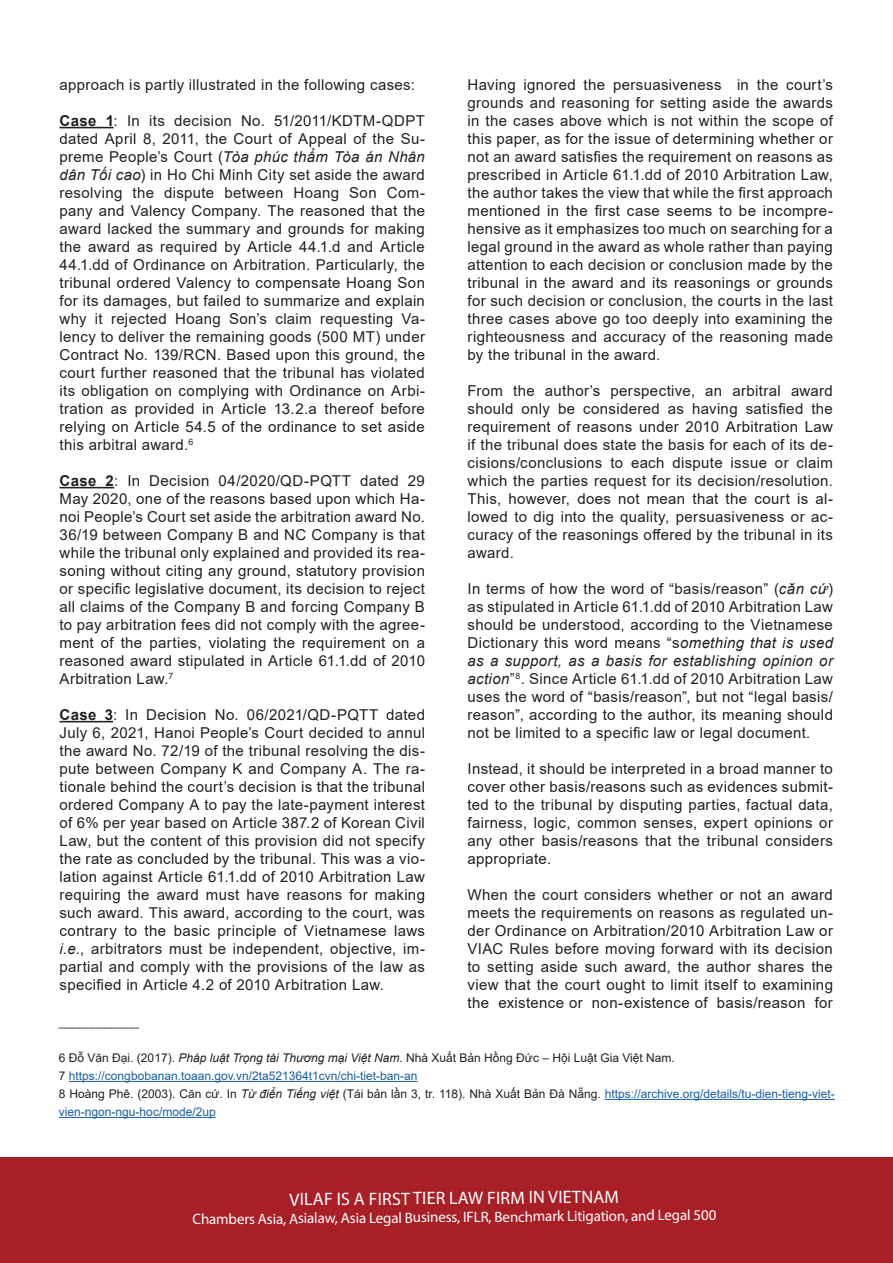
<style>
.page{position:relative;width:893px;height:1263px;background:#fff}
.page>*{position:absolute;margin:0;border:0;box-sizing:border-box;transform-origin:0 0}
.t1{font:18px "Myriad Pro";color:#fff}
.t2{font:15px/18px "Arial";letter-spacing:.025em;color:#231f20;text-align:justify}
.t3{font:15px "Myriad Pro";color:#fff}
.t4{font:12px/18px "Arial";color:#175d9e}
.t5{font:12px "Arial";color:#231f20}
.s1{font-weight:700}
.s2{font-style:italic}
.s3{color:#231f20}
.s4{font-style:italic;color:#231f20}
</style>
<div class="page">
<div style="left:0;top:1158px;width:893px;height:105px;background:#a81f28"></div>
<hr style="left:60px;top:127px;width:54px;height:1px;background:#231f20">
<hr style="left:60px;top:487px;width:54px;height:1px;background:#231f20">
<hr style="left:60px;top:721px;width:53px;height:1px;background:#231f20">
<hr style="left:69px;top:1081px;width:349px;height:1px;background:#175d9e">
<hr style="left:605px;top:1099px;width:230px;height:1px;background:#175d9e">
<hr style="left:59px;top:1117px;width:157px;height:1px;background:#175d9e">
<p class="t2" style="left:60px;top:76px;width:357px">approach is partly illustrated in the following cases:</p>
<p class="t2" style="left:60px;top:112px;width:367px"><span class="s1">Case 1</span>: In its decision No. 51/2011/KDTM-QDPT dated April 8, 2011, the Court of Appeal of the Su&shy;preme People’s Court (<span class="s2">Tòa phúc thẩm Tòa án Nhân dân Tối cao</span>) in Ho Chi Minh City set aside the award resolving the dispute between Hoang Son Com&shy;pany and Valency Company. The reasoned that the award lacked the summary and grounds for making the award as required by Article 44.1.d and Article 44.1.dd of Ordinance on Arbitration. Particularly, the tribunal ordered Valency to compensate Hoang Son for its damages, but failed to summarize and explain why it rejected Hoang Son’s claim requesting Va&shy;lency to deliver the remaining goods (500 MT) under Contract No. 139/RCN. Based upon this ground, the court further reasoned that the tribunal has violated its obligation on complying with Ordinance on Arbi&shy;tration as provided in Article 13.2.a thereof before relying on Article 54.5 of the ordinance to set aside this arbitral award.<sup>6</sup></p>
<p class="t2" style="left:60px;top:472px;width:367px"><span class="s1">Case 2</span>: In Decision 04/2020/QD-PQTT dated 29<br>May 2020, one of the reasons based upon which Ha&shy;noi People’s Court set aside the arbitration award No.<br>36/19 between Company B and NC Company is that while the tribunal only explained and provided its rea&shy;soning without citing any ground, statutory provision or specific legislative document, its decision to reject all claims of the Company B and forcing Company B to pay arbitration fees did not comply with the agree&shy;ment of the parties, violating the requirement on a reasoned award stipulated in Article 61.1.dd of 2010<br>Arbitration Law.<sup>7</sup></p>
<p class="t2" style="left:60px;top:706px;width:367px"><span class="s1">Case 3</span>: In Decision No. 06/2021/QD-PQTT dated July 6, 2021, Hanoi People’s Court decided to annul the award No. 72/19 of the tribunal resolving the dis&shy;pute between Company K and Company A. The ra&shy;tionale behind the court’s decision is that the tribunal ordered Company A to pay the late-payment interest of 6% per year based on Article 387.2 of Korean Civil Law, but the content of this provision did not specify the rate as concluded by the tribunal. This was a vio&shy;lation against Article 61.1.dd of 2010 Arbitration Law requiring the award must have reasons for making such award. This award, according to the court, was contrary to the basic principle of Vietnamese laws <span class="s2">i.e.</span>, arbitrators must be independent, objective, im&shy;partial and comply with the provisions of the law as specified in Article 4.2 of 2010 Arbitration Law.</p>
<p class="t2" style="left:467px;top:76px;width:367px">Having ignored the persuasiveness in the court’s grounds and reasoning for setting aside the awards in the cases above which is not within the scope of this paper, as for the issue of determining whether or not an award satisfies the requirement on reasons as prescribed in Article 61.1.dd of 2010 Arbitration Law, the author takes the view that while the first approach mentioned in the first case seems to be incompre&shy;hensive as it emphasizes too much on searching for a legal ground in the award as whole rather than paying attention to each decision or conclusion made by the tribunal in the award and its reasonings or grounds for such decision or conclusion, the courts in the last three cases above go too deeply into examining the righteousness and accuracy of the reasoning made by the tribunal in the award.</p>
<p class="t2" style="left:467px;top:382px;width:367px">From the author’s perspective, an arbitral award should only be considered as having satisfied the requirement of reasons under 2010 Arbitration Law if the tribunal does state the basis for each of its de&shy;cisions/conclusions to each dispute issue or claim which the parties request for its decision/resolution.<br>This, however, does not mean that the court is al&shy;lowed to dig into the quality, persuasiveness or ac&shy;curacy of the reasonings offered by the tribunal in its award.</p>
<p class="t2" style="left:467px;top:580px;width:367px">In terms of how the word of “basis/reason” (<span class="s2">căn cứ</span>) as stipulated in Article 61.1.dd of 2010 Arbitration Law should be understood, according to the Vietnamese Dictionary this word means “s<span class="s2">omething that is used as a support, as a basis for establishing opinion or action</span>”<sup>8</sup>. Since Article 61.1.dd of 2010 Arbitration Law uses the word of “basis/reason”, but not “legal basis/ reason”, according to the author, its meaning should not be limited to a specific law or legal document.</p>
<p class="t2" style="left:467px;top:760px;width:367px">Instead, it should be interpreted in a broad manner to cover other basis/reasons such as evidences submit&shy;ted to the tribunal by disputing parties, factual data, fairness, logic, common senses, expert opinions or any other basis/reasons that the tribunal considers appropriate.</p>
<p class="t2" style="left:467px;top:886px;width:367px">When the court considers whether or not an award meets the requirements on reasons as regulated un&shy;der Ordinance on Arbitration/2010 Arbitration Law or VIAC Rules before moving forward with its decision to setting aside such award, the author shares the view that the court ought to limit itself to examining the existence or non-existence of basis/reason for</p>
<p class="t5" style="left:59px;top:1014px;width:82px">____________</p>
<p class="t5" style="left:59px;top:1050px;width:617px">6 Đỗ Văn Đại. (2017). <span class="s2">Pháp luật Trọng tài Thương mại Việt Nam</span>. Nhà Xuất Bản Hồng Đức – Hội Luật Gia Việt Nam.</p>
<p class="t4" style="left:59px;top:1067px;width:360px"><span class="s3">7</span> https://congbobanan.toaan.gov.vn/2ta521364t1cvn/chi-tiet-ban-an</p>
<p class="t4" style="left:59px;top:1085px;width:777px"><span class="s3">8 Hoàng Phê. (2003). Căn cứ. In</span> <span class="s4">Từ điển Tiếng việt</span> <span class="s3">(Tái bản lần 3, tr. 118). Nhà Xuất Bản Đà Nẵng.</span> https://archive.org/details/tu-dien-tieng-viet&shy;vien-ngon-ngu-hoc/mode/2up</p>
<p class="t1" style="left:290px;top:1187px;width:331px">VILAF IS A FIRST TIER LAW FIRM IN VIETNAM</p>
<p class="t3" style="left:192px;top:1212px;width:525px;rotate:-1deg">Chambers Asia, Asialaw, Asia Legal Business, IFLR, Benchmark Litigation, and Legal 500</p>
</div>
